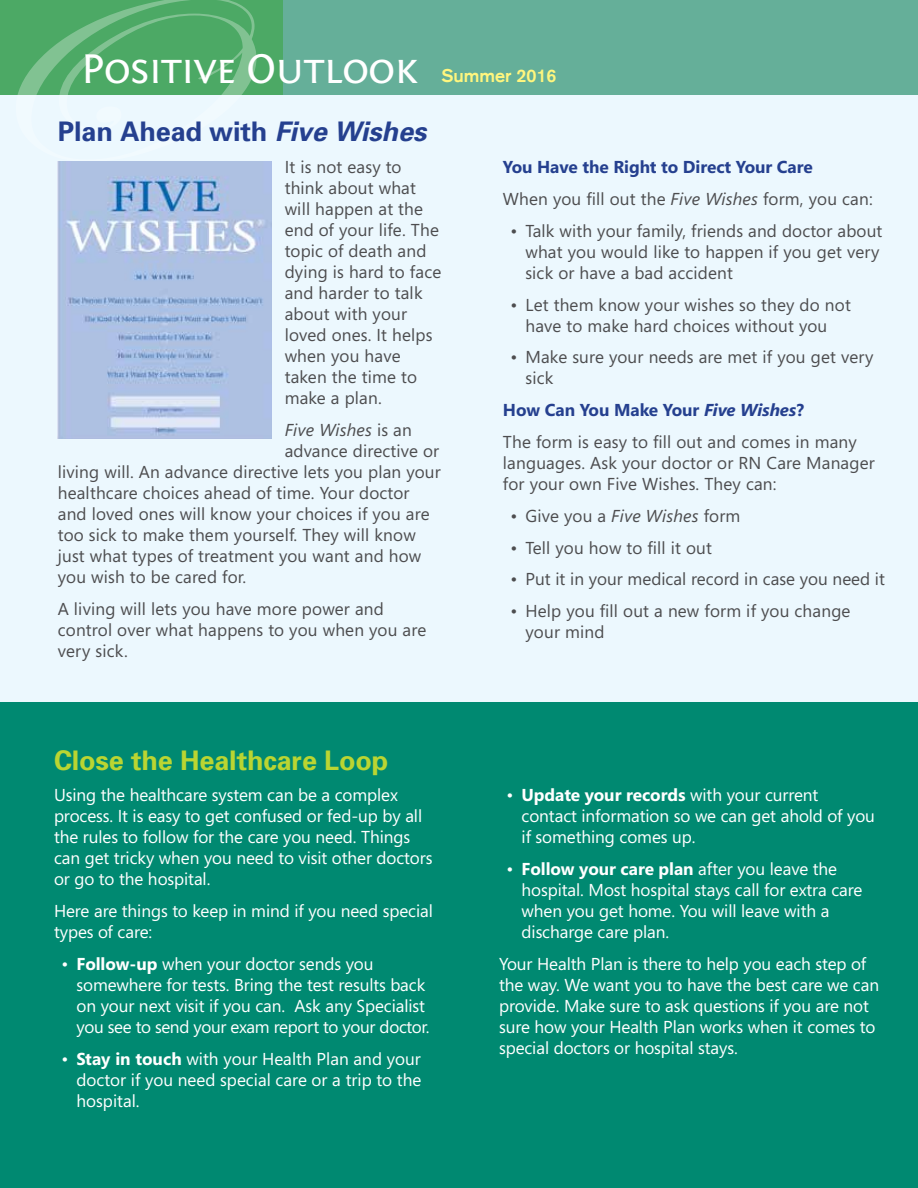
<style>
.page{position:relative;width:918px;height:1188px;background:#fff}
.page>*{position:absolute;margin:0;border:0;box-sizing:border-box;transform-origin:0 0}
.t1{font:43.5px "Fontin Sans Small Caps";letter-spacing:-.02em;color:#fff}
.t2{font:700 27px "Univers";letter-spacing:-.005em;color:#25408f}
.t3{font:700 27px "Univers";letter-spacing:-.005em;color:#bad532}
.t4{font:700 18px "Akzidenz Grotesk";color:#fff67e}
.t5{font:17.25px/21px "Segoe";letter-spacing:.01em;color:#4d4d4f}
.t6{font:17.25px/21px "Segoe";letter-spacing:-.005em;color:#fff}
.t7{font:700 17.25px/31.8px "Segoe";letter-spacing:-.005em;color:#25408f}
.t8{font:italic 17.25px "Segoe";letter-spacing:.01em;color:#4d4d4f}
.s1{font-style:italic}
.s2{font-style:normal}
.s3{font-weight:700}
.s4{font-weight:400;color:#4d4d4f}
.s5{font-weight:400;font-style:italic;color:#4d4d4f}
.s6{font-weight:700;color:#25408f}
.s7{font-weight:700;font-style:italic;color:#25408f}
</style>
<div class="page">
<div style="left:0;top:90px;width:918px;height:1098px;background:#ecf8fe"></div>
<div style="left:0;top:702px;width:918px;height:486px;background:#008971"></div>
<div style="left:0;top:0;width:325px;height:94px;background:#4ca965"></div>
<svg style="left:16px;top:0;width:240px;height:162px"></svg>
<div style="left:284px;top:0;width:634px;height:94px;background:#65af99"></div>
<img style="left:58px;top:161px;width:213px;height:277px">
<h1 class="t1" style="left:81px;top:45px;width:339px">Positive Outlook</h1>
<p class="t4" style="left:442px;top:65px;width:116px">Summer 2016</p>
<h2 class="t2" style="left:58px;top:114px;width:370px">Plan Ahead with <span class="s1">Five Wishes</span></h2>
<p class="t5" style="left:285px;top:156px;width:158px">It is not easy to think about what will happen at the end of your life. The topic of death and dying is hard to face and harder to talk about with your loved ones. It helps when you have taken the time to make a plan.</p>
<p class="t8" style="left:285px;top:420px;width:129px">Five Wishes <span class="s2">is an</span></p>
<p class="t5" style="left:285px;top:440px;width:156px">advance directive or</p>
<p class="t5" style="left:58px;top:461px;width:385px">living will. An advance directive lets you plan your</p>
<p class="t5" style="left:58px;top:482px;width:353px">healthcare choices ahead of time. Your doctor</p>
<p class="t5" style="left:58px;top:503px;width:373px">and loved ones will know your choices if you are</p>
<p class="t5" style="left:58px;top:524px;width:360px">too sick to make them yourself. They will know</p>
<p class="t5" style="left:58px;top:545px;width:365px">just what types of treatment you want and how</p>
<p class="t5" style="left:58px;top:566px;width:190px">you wish to be cared for.</p>
<p class="t5" style="left:58px;top:598px;width:370px">A living will lets you have more power and control over what happens to you when you are very sick.</p>
<h2 class="t3" style="left:54px;top:743px;width:336px">Close the Healthcare Loop</h2>
<p class="t6" style="left:54px;top:784px;width:380px">Using the healthcare system can be a complex process. It is easy to get confused or fed-up by all the rules to follow for the care you need. Things can get tricky when you need to visit other doctors or go to the hospital.</p>
<p class="t6" style="left:54px;top:900px;width:380px">Here are things to keep in mind if you need special types of care:</p>
<p class="t6" style="left:76px;top:953px;width:355px;text-indent:-15px">• <span class="s3">Follow-up</span> when your doctor sends you somewhere for tests. Bring the test results back on your next visit if you can. Ask any Specialist you see to send your exam report to your doctor.</p>
<p class="t6" style="left:76px;top:1048px;width:347px;text-align:justify;text-indent:-15px">• <span class="s3">Stay in touch</span> with your Health Plan and your doctor if you need special care or a trip to the hospital.</p>
<p class="t7" style="left:503px;top:151px;width:371px">You Have the Right to Direct Your Care<br><span class="s4">When you fill out the</span> <span class="s5">Five Wishes</span> <span class="s4">form, you can:</span></p>
<p class="t5" style="left:525px;top:220px;width:359px;text-indent:-15px">• Talk with your family, friends and doctor about what you would like to happen if you get very sick or have a bad accident</p>
<p class="t5" style="left:510px;top:294px;width:342px;text-align:center">• Let them know your wishes so they do not have to make hard choices without you</p>
<p class="t5" style="left:525px;top:346px;width:350px;text-indent:-15px">• Make sure your needs are met if you get very sick</p>
<p class="t5" style="left:503px;top:394px;width:356px;line-height:31.8px"><span class="s6">How Can You Make Your</span> <span class="s7">Five Wishes</span><span class="s6">?<br></span>The form is easy to fill out and comes in many</p>
<p class="t5" style="left:503px;top:452px;width:373px">languages. Ask your doctor or RN Care Manager for your own Five Wishes. They can:</p>
<p class="t5" style="left:510px;top:505px;width:231px">• Give you a <span class="s1">Five Wishes</span> form</p>
<p class="t5" style="left:510px;top:537px;width:203px">• Tell you how to fill it out</p>
<p class="t5" style="left:510px;top:568px;width:376px">• Put it in your medical record in case you need it</p>
<p class="t5" style="left:526px;top:600px;width:327px;text-indent:-15px">• Help you fill out a new form if you change your mind</p>
<p class="t6" style="left:522px;top:784px;width:355px;text-indent:-15px">• <span class="s3">Update your records</span> with your current contact information so we can get ahold of you if something comes up.</p>
<p class="t6" style="left:522px;top:858px;width:342px;text-indent:-15px">• <span class="s3">Follow your care plan</span> after you leave the hospital. Most hospital stays call for extra care when you get home. You will leave with a discharge care plan.</p>
<p class="t6" style="left:499px;top:953px;width:382px">Your Health Plan is there to help you each step of the way. We want you to have the best care we can provide. Make sure to ask questions if you are not sure how your Health Plan works when it comes to special doctors or hospital stays.</p>
</div>
